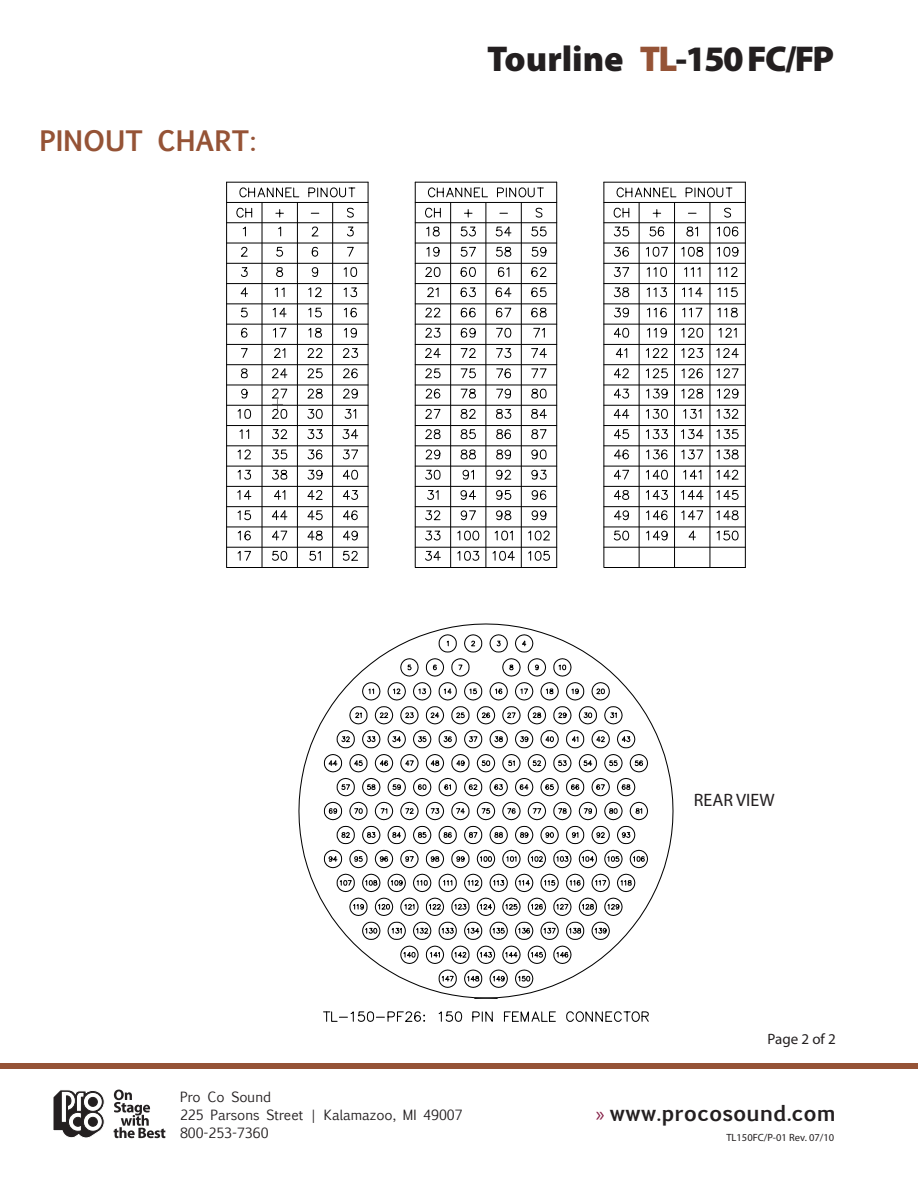
<style>
.page{position:relative;width:918px;height:1188px;background:#fff}
.page>*{position:absolute;margin:0;border:0;box-sizing:border-box;transform-origin:0 0}
.t1{font:900 36px "Myriad Pro";letter-spacing:-.025em;color:#231f20}
.t2{font:700 27px "Euphemia UCAS";color:#955336}
.t3{font:700 21px "Euphemia UCAS";color:#231f20}
.t4{font:18px "Myriad Pro";color:#231f20}
.t5{font:15px "Myriad Pro";color:#231f20}
.t6{font:13.5px "Euphemia UCAS";color:#231f20}
.t7{font:10.5px "Myriad Pro";color:#231f20}
.s1{color:#955336}
.s2{font-family:"Myriad Pro";font-weight:400;color:#852047}
</style>
<div class="page">
<div style="left:0;top:1063px;width:918px;height:6px;background:#955336"></div>
<svg style="left:53px;top:1090px;width:51px;height:48px"></svg>
<svg style="left:83px;top:1092px;width:19px;height:19px"></svg>
<div style="left:83px;top:1092px;width:19px;height:19px;border:1px solid #231f20;border-radius:50%"></div>
<div style="left:88px;top:1097px;width:9px;height:9px;background:#231f20;border-radius:50%"></div>
<div style="left:88px;top:1097px;width:9px;height:9px;border:1px solid #231f20;border-radius:50%"></div>
<svg style="left:114px;top:1090px;width:51px;height:48px"></svg>
<svg style="left:226px;top:181px;width:143px;height:387px"></svg>
<hr style="left:262px;top:202px;width:1px;height:366px;background:#000">
<hr style="left:297px;top:202px;width:1px;height:366px;background:#000">
<hr style="left:332px;top:202px;width:1px;height:366px;background:#000">
<hr style="left:368px;top:182px;width:1px;height:386px;background:#000">
<svg style="left:414px;top:181px;width:144px;height:387px"></svg>
<hr style="left:450px;top:202px;width:1px;height:366px;background:#000">
<hr style="left:485px;top:202px;width:1px;height:366px;background:#000">
<hr style="left:521px;top:202px;width:1px;height:366px;background:#000">
<hr style="left:556px;top:182px;width:1px;height:386px;background:#000">
<svg style="left:603px;top:181px;width:143px;height:387px"></svg>
<hr style="left:639px;top:202px;width:1px;height:366px;background:#000">
<hr style="left:674px;top:202px;width:1px;height:366px;background:#000">
<hr style="left:709px;top:202px;width:1px;height:366px;background:#000">
<hr style="left:745px;top:182px;width:1px;height:386px;background:#000">
<svg style="left:298px;top:623px;width:376px;height:376px"></svg>
<svg style="left:323px;top:634px;width:169px;height:354px"></svg>
<svg style="left:492px;top:634px;width:157px;height:354px"></svg>
<svg style="left:324px;top:1011px;width:102px;height:11px"></svg>
<svg style="left:438px;top:1011px;width:25px;height:11px"></svg>
<svg style="left:472px;top:1011px;width:21px;height:11px"></svg>
<svg style="left:503px;top:1011px;width:53px;height:11px"></svg>
<svg style="left:566px;top:1011px;width:83px;height:11px"></svg>
<svg style="left:474px;top:997px;width:24px;height:2px"></svg>
<p class="t2" style="left:39px;top:120px;width:219px">PINOUT CHART:</p>
<p class="t1" style="left:487px;top:35px;width:349px">Tourline <span class="s1">TL</span>-150 FC/FP</p>
<p class="t6" style="left:180px;top:1087px;width:93px">Pro Co Sound</p>
<p class="t6" style="left:180px;top:1105px;width:284px">225 Parsons Street | Kalamazoo, MI 49007</p>
<p class="t6" style="left:180px;top:1123px;width:90px">800-253-7360</p>
<p class="t4" style="left:694px;top:789px;width:82px">REAR VIEW</p>
<p class="t5" style="left:768px;top:1029px;width:70px">Page 2 of 2</p>
<p class="t3" style="left:596px;top:1097px;width:241px"><span class="s2">»</span> www.procosound.com</p>
<p class="t7" style="left:726px;top:1131px;width:109px">TL150FC/P-01 Rev. 07/10</p>
</div>
